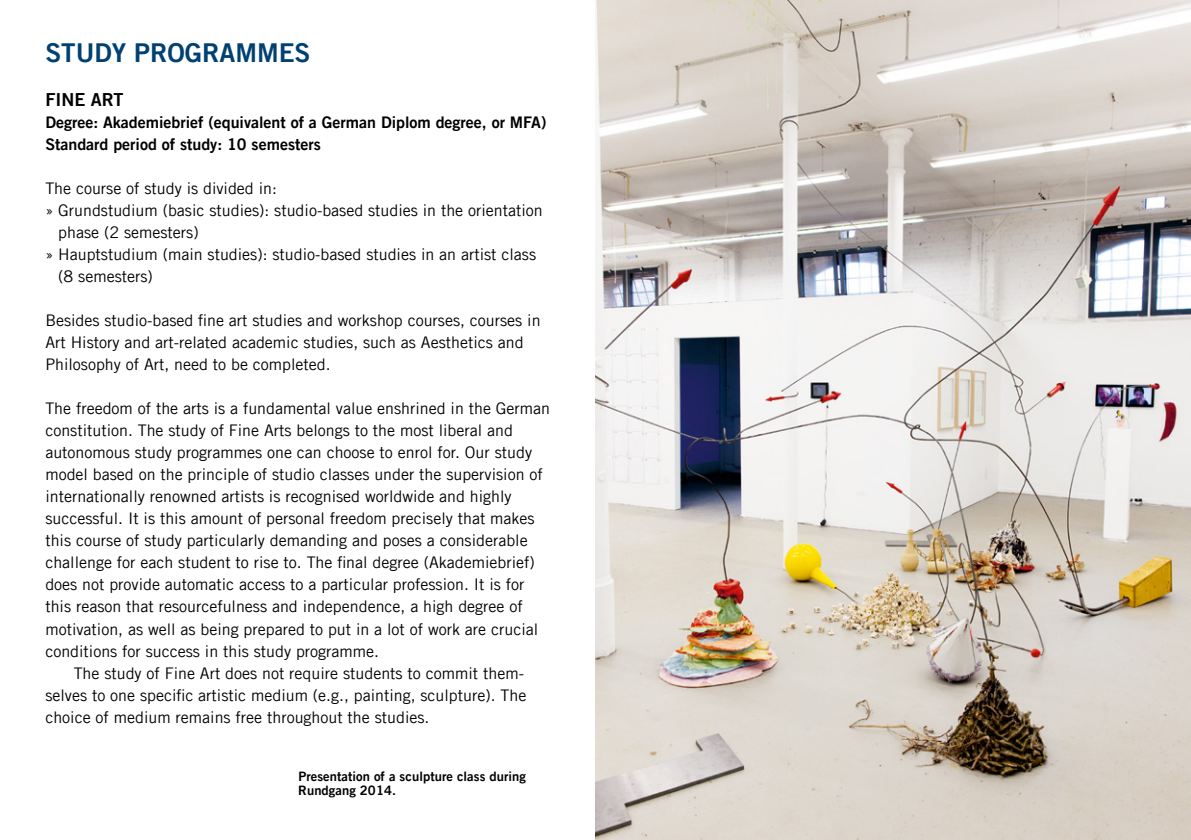
<style>
.page{position:relative;width:1191px;height:840px;background:#fff}
.page>*{position:absolute;margin:0;border:0;box-sizing:border-box;transform-origin:0 0}
.t1{font:26px "Trade Gothic LT Com Bd 2";color:#004172}
.t2{font:18px "Trade Gothic LT Com Bd 2";color:#000}
.t3{font:16px/22px "Trade Gothic LT Com";color:#000}
.t4{font:16px/22px "Trade Gothic LT Com Bd 2";color:#000}
.t5{font:13px/14px "Trade Gothic LT Com Bd 2";letter-spacing:.005em;color:#000}
</style>
<div class="page">
<img style="left:595px;top:0;width:596px;height:839px">
<h1 class="t1" style="left:45px;top:36px;width:267px">STUDY PROGRAMMES</h1>
<p class="t2" style="left:45px;top:88px;width:80px">FINE ART</p>
<p class="t4" style="left:45px;top:111px;width:502px">Degree: Akademiebrief (equivalent of a German Diplom degree, or MFA)<br>Standard period of study: 10 semesters</p>
<p class="t3" style="left:45px;top:177px;width:233px">The course of study is divided in:</p>
<p class="t3" style="left:45px;top:199px;width:499px">» Grundstudium (basic studies): studio-based studies in the orientation</p>
<p class="t3" style="left:58px;top:221px;width:142px">phase (2 semesters)</p>
<p class="t3" style="left:45px;top:243px;width:492px">» Hauptstudium (main studies): studio-based studies in an artist class</p>
<p class="t3" style="left:58px;top:265px;width:96px">(8 semesters)</p>
<p class="t3" style="left:45px;top:309px;width:497px">Besides studio-based fine art studies and workshop courses, courses in<br>Art History and art-related academic studies, such as Aesthetics and<br>Philosophy of Art, need to be completed.</p>
<p class="t3" style="left:45px;top:397px;width:506px">The freedom of the arts is a fundamental value enshrined in the German</p>
<p class="t3" style="left:45px;top:419px;width:469px">constitution. The study of Fine Arts belongs to the most liberal and</p>
<p class="t3" style="left:45px;top:441px;width:488px">autonomous study programmes one can choose to enrol for. Our study</p>
<p class="t3" style="left:45px;top:463px;width:499px">model based on the principle of studio classes under the supervision of</p>
<p class="t3" style="left:45px;top:485px;width:468px">internationally renowned artists is recognised worldwide and highly</p>
<p class="t3" style="left:45px;top:507px;width:491px">successful. It is this amount of personal freedom precisely that makes</p>
<p class="t3" style="left:45px;top:529px;width:484px">this course of study particularly demanding and poses a considerable</p>
<p class="t3" style="left:45px;top:551px;width:491px">challenge for each student to rise to. The final degree (Akademiebrief)</p>
<p class="t3" style="left:45px;top:573px;width:480px">does not provide automatic access to a particular profession. It is for</p>
<p class="t3" style="left:45px;top:595px;width:479px">this reason that resourcefulness and independence, a high degree of</p>
<p class="t3" style="left:45px;top:617px;width:494px">motivation, as well as being prepared to put in a lot of work are crucial</p>
<p class="t3" style="left:45px;top:639px;width:335px">conditions for success in this study programme.</p>
<p class="t3" style="left:74px;top:661px;width:450px">The study of Fine Art does not require students to commit them-</p>
<p class="t3" style="left:45px;top:683px;width:482px">selves to one specific artistic medium (e.g., painting, sculpture). The</p>
<p class="t3" style="left:45px;top:705px;width:385px">choice of medium remains free throughout the studies.</p>
<p class="t5" style="left:298px;top:768px;width:229px">Presentation of a sculpture class during<br>Rundgang 2014.</p>
</div>
